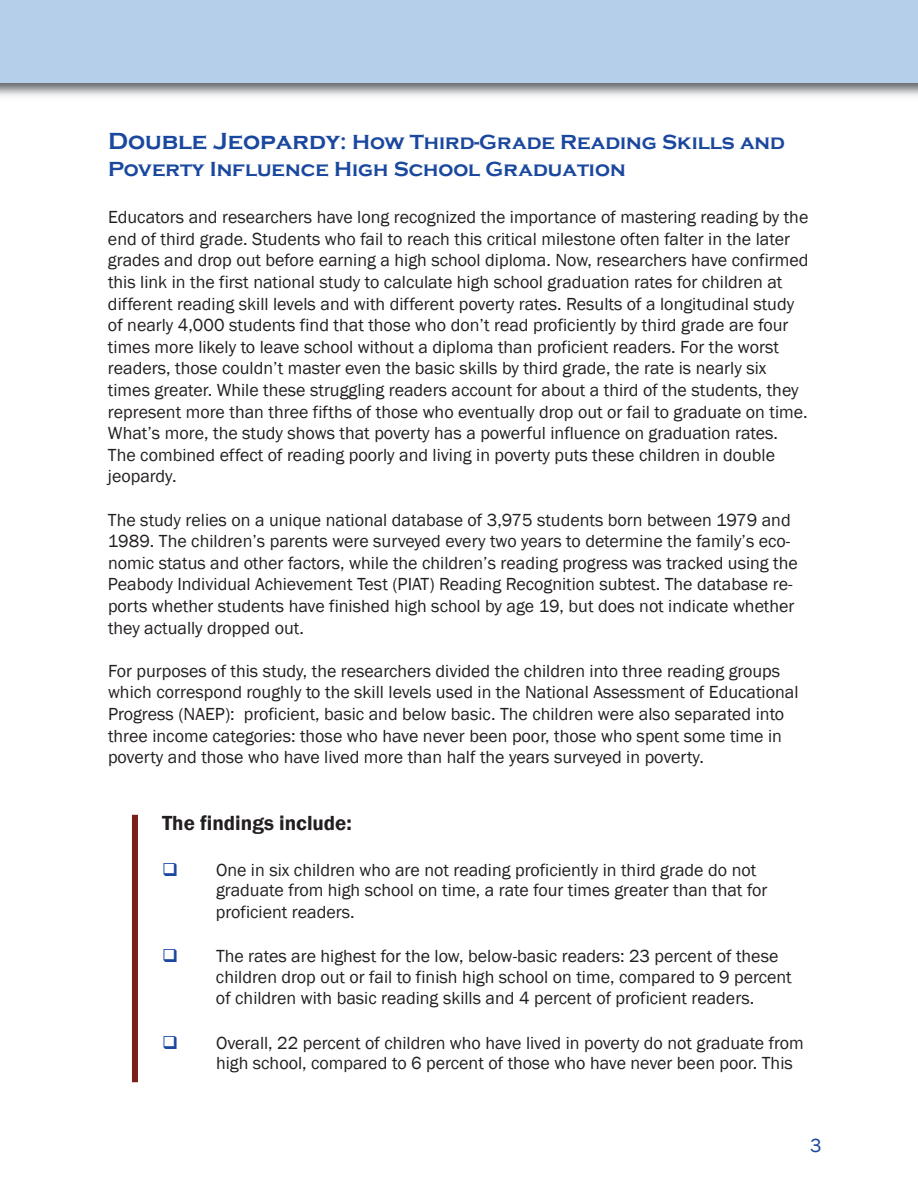
<style>
.page{position:relative;width:918px;height:1188px;background:#fff}
.page>*{position:absolute;margin:0;border:0;box-sizing:border-box;transform-origin:0 0}
.t1{font:700 21px/27px "Copperplate Gothic";color:#1a489e}
.t2{font:600 21px "Franklin Gothic";color:#231f20}
.t3{font:19.5px "Franklin Gothic";color:#1a489e}
.t4{font:18px/21.6px "Franklin Gothic";color:#231f20}
.s1{font-size:24px}
.s2{color:#1a489e}
</style>
<div class="page">
<div style="left:0;top:0;width:918px;height:83px;background:#b5cfea"></div>
<div style="left:132px;top:815px;width:6px;height:267px;background:#782019"></div>
<p class="t1" style="left:108px;top:128px;width:679px"><span class="s1">Double Jeopardy</span>: How Third-Grade Reading Skills and<br>Poverty Influence High School Graduation</p>
<p class="t4" style="left:108px;top:206px;width:702px">Educators and researchers have long recognized the importance of mastering reading by the end of third grade. Students who fail to reach this critical milestone often falter in the later grades and drop out before earning a high school diploma. Now, researchers have confirmed this link in the first national study to calculate high school graduation rates for children at different reading skill levels and with different poverty rates. Results of a longitudinal study of nearly 4,000 students find that those who don’t read proficiently by third grade are four times more likely to leave school without a diploma than proficient readers. For the worst readers, those couldn’t master even the basic skills by third grade, the rate is nearly six times greater. While these struggling readers account for about a third of the students, they represent more than three fifths of those who eventually drop out or fail to graduate on time.<br>What’s more, the study shows that poverty has a powerful influence on graduation rates.<br>The combined effect of reading poorly and living in poverty puts these children in double jeopardy.</p>
<p class="t4" style="left:108px;top:509px;width:691px">The study relies on a unique national database of 3,975 students born between 1979 and 1989. The children’s parents were surveyed every two years to determine the family’s eco&shy;nomic status and other factors, while the children’s reading progress was tracked using the Peabody Individual Achievement Test (PIAT) Reading Recognition subtest. The database re&shy;ports whether students have finished high school by age 19, but does not indicate whether they actually dropped out.</p>
<p class="t4" style="left:108px;top:660px;width:692px">For purposes of this study, the researchers divided the children into three reading groups which correspond roughly to the skill levels used in the National Assessment of Educational Progress (NAEP): proficient, basic and below basic. The children were also separated into three income categories: those who have never been poor, those who spent some time in poverty and those who have lived more than half the years surveyed in poverty.</p>
<p class="t2" style="left:162px;top:811px;width:191px">The findings include:</p>
<p class="t4" style="left:216px;top:859px;width:553px;line-height:21px;text-indent:-54px"><span class="s2">❑</span> One in six children who are not reading proficiently in third grade do not graduate from high school on time, a rate four times greater than that for proficient readers.</p>
<p class="t4" style="left:216px;top:946px;width:577px;line-height:21px;text-indent:-54px"><span class="s2">❑</span> The rates are highest for the low, below-basic readers: 23 percent of these children drop out or fail to finish high school on time, compared to 9 percent of children with basic reading skills and 4 percent of proficient readers.</p>
<p class="t4" style="left:216px;top:1032px;width:589px;line-height:20.4px;text-indent:-54px"><span class="s2">❑</span> Overall, 22 percent of children who have lived in poverty do not graduate from high school, compared to 6 percent of those who have never been poor. This</p>
<p class="t3" style="left:810px;top:1134px;width:13px">3</p>
</div>
